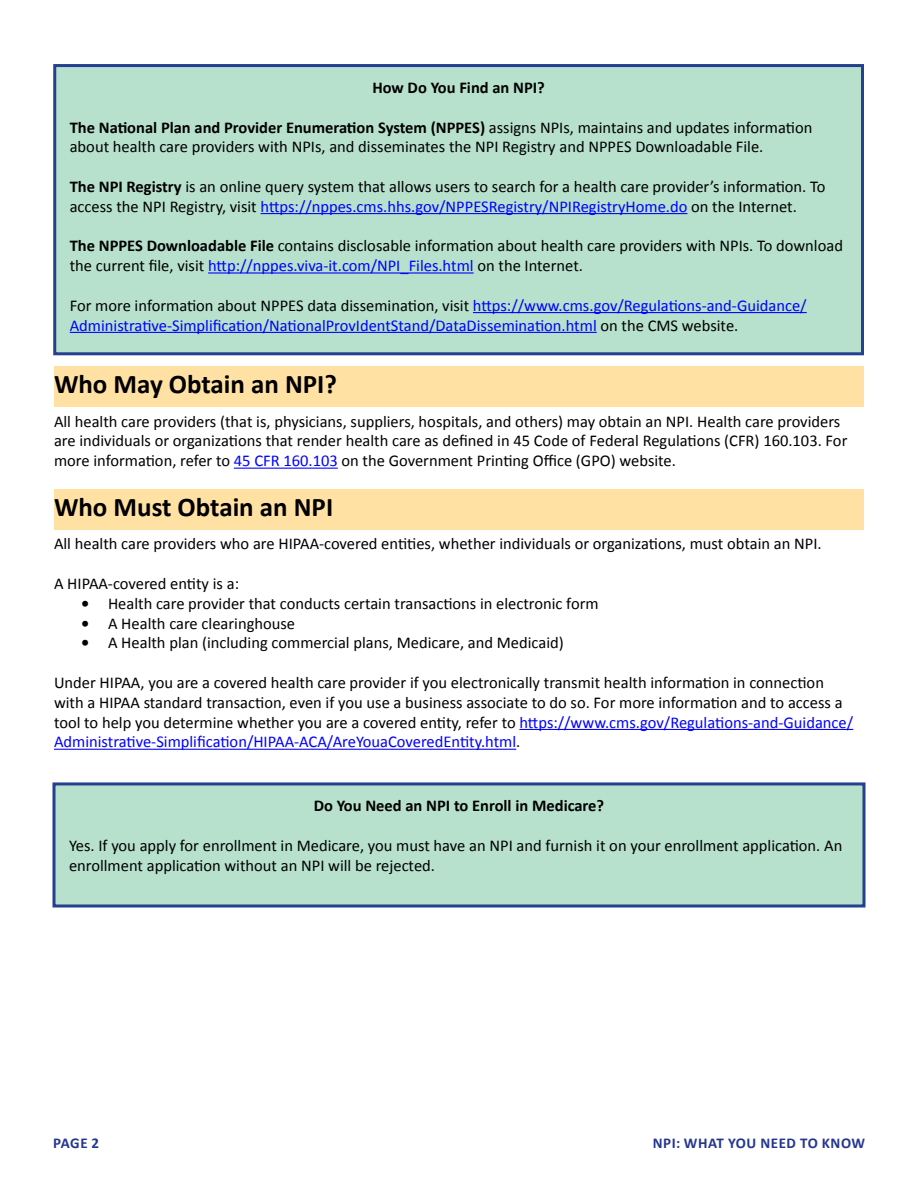
<style>
.page{position:relative;width:918px;height:1188px;background:#fff}
.page>*{position:absolute;margin:0;border:0;box-sizing:border-box;transform-origin:0 0}
.Heading_1{font:700 27px "Calibri";color:#000}
.t1{font:16.5px/19.8px "Calibri";color:#000}
.t2{font:16.5px/19.8px "Calibri";color:#00f}
.Center{font:700 16.5px "Calibri";color:#000}
.t3{font:700 15px "Calibri";letter-spacing:.04em;color:#25368f}
.s1{font-weight:700}
.s2{color:#00f}
.s3{color:#000}
</style>
<div class="page">
<div style="left:54px;top:366px;width:810px;height:41px;background:#ffe1a3"></div>
<hr style="left:234px;top:468px;width:104px;height:1px;background:#00f">
<div style="left:54px;top:489px;width:810px;height:41px;background:#ffe1a3"></div>
<hr style="left:519px;top:729px;width:334px;height:1px;background:#00f">
<hr style="left:54px;top:749px;width:462px;height:1px;background:#00f">
<div style="left:55px;top:66px;width:807px;height:288px;background:#b7e0cd"></div>
<hr style="left:261px;top:213px;width:426px;height:1px;background:#00f">
<hr style="left:208px;top:272px;width:266px;height:2px;background:#00f">
<hr style="left:473px;top:312px;width:334px;height:1px;background:#00f">
<hr style="left:70px;top:332px;width:527px;height:1px;background:#00f">
<div style="left:53px;top:64px;width:811px;height:291px;border:3px solid #25408f"></div>
<div style="left:54px;top:784px;width:810px;height:122px;background:#b7e0cd"></div>
<div style="left:52px;top:782px;width:814px;height:126px;border:3px solid #25408f"></div>
<p class="Center" style="left:372px;top:77px;width:174px">How Do You Find an NPI?</p>
<p class="t1" style="left:70px;top:117px;width:744px"><span class="s1">The National Plan and Provider Enumeration System (NPPES)</span> assigns NPIs, maintains and updates information about health care providers with NPIs, and disseminates the NPI Registry and NPPES Downloadable File.</p>
<p class="t1" style="left:70px;top:177px;width:757px"><span class="s1">The NPI Registry</span> is an online query system that allows users to search for a health care provider’s information. To access the NPI Registry, visit <span class="s2">https://nppes.cms.hhs.gov/NPPESRegistry/NPIRegistryHome.do</span> on the Internet.</p>
<p class="t1" style="left:70px;top:236px;width:775px"><span class="s1">The NPPES Downloadable File</span> contains disclosable information about health care providers with NPIs. To download the current file, visit <span class="s2">http://nppes.viva-it.com/NPI_Files.html</span> on the Internet.</p>
<p class="t2" style="left:70px;top:295px;width:738px"><span class="s3">For more information about NPPES data dissemination, visit</span> https://www.cms.gov/Regulations-and-Guidance/<br>Administrative-Simplification/NationalProvIdentStand/DataDissemination.html <span class="s3">on the CMS website.</span></p>
<p class="Heading_1" style="left:54px;top:367px;width:285px">Who May Obtain an NPI?</p>
<p class="t1" style="left:54px;top:411px;width:795px">All health care providers (that is, physicians, suppliers, hospitals, and others) may obtain an NPI. Health care providers are individuals or organizations that render health care as defined in 45 Code of Federal Regulations (CFR) 160.103. For more information, refer to <span class="s2">45 CFR 160.103</span> on the Government Printing Office (GPO) website.</p>
<p class="Heading_1" style="left:54px;top:490px;width:281px">Who Must Obtain an NPI</p>
<p class="t1" style="left:54px;top:534px;width:769px">All health care providers who are HIPAA-covered entities, whether individuals or organizations, must obtain an NPI.</p>
<p class="t1" style="left:54px;top:574px;width:187px">A HIPAA-covered entity is a:</p>
<p class="t1" style="left:81px;top:593px;width:519px"><span class="s1">•</span> Health care provider that conducts certain transactions in electronic form</p>
<p class="t1" style="left:81px;top:613px;width:216px"><span class="s1">•</span> A Health care clearinghouse</p>
<p class="t1" style="left:81px;top:633px;width:484px"><span class="s1">•</span> A Health plan (including commercial plans, Medicare, and Medicaid)</p>
<p class="t1" style="left:54px;top:673px;width:801px">Under HIPAA, you are a covered health care provider if you electronically transmit health information in connection with a HIPAA standard transaction, even if you use a business associate to do so. For more information and to access a tool to help you determine whether you are a covered entity, refer to <span class="s2">https://www.cms.gov/Regulations-and-Guidance/ Administrative-Simplification/HIPAA-ACA/AreYouaCoveredEntity.html</span>.</p>
<p class="Center" style="left:314px;top:795px;width:292px">Do You Need an NPI to Enroll in Medicare?</p>
<p class="t1" style="left:69px;top:836px;width:775px">Yes. If you apply for enrollment in Medicare, you must have an NPI and furnish it on your enrollment application. An enrollment application without an NPI will be rejected.</p>
<p class="t3" style="left:53px;top:1134px;width:47px">PAGE 2</p>
<p class="t3" style="left:653px;top:1134px;width:214px">NPI: WHAT YOU NEED TO KNOW</p>
</div>
